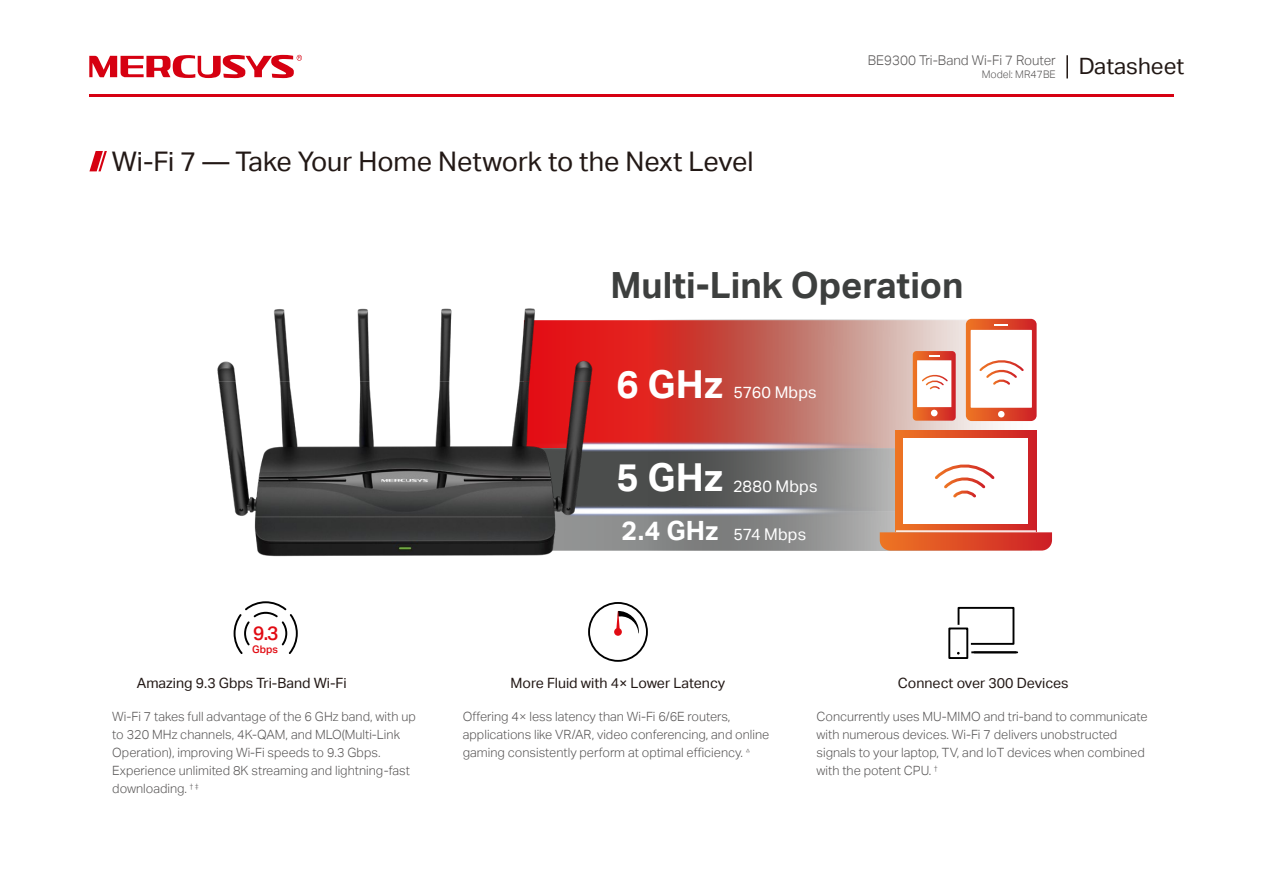
<style>
.page{position:relative;width:1263px;height:893px;background:#fff}
.page>*{position:absolute;margin:0;border:0;box-sizing:border-box;transform-origin:0 0}
.t1{font:38.55px "TP Link Aktiv Bold";letter-spacing:.005em;color:#fff}
.t2{font:36.15px "TP Link Aktiv Bold";color:#3d3f3e}
.t3{font:27px "TP Link Aktiv Regular";color:#221815}
.t4{font:26.55px "TP Link Aktiv Bold";color:#fff}
.t5{font:500 19.5px "Aktiv Grotesk Trial";color:#e10b13}
.t6{font:16.2px "TP Link Aktiv Regular";letter-spacing:.01em;color:#fff}
.t7{font:14.25px "TP Link Aktiv Regular";color:#221815}
.t8{font:13.5px "TP Link Aktiv Light";color:#595757}
.t9{font:12.75px/18px "TP Link Aktiv Light";color:#595757}
.t10{font:10.5px "TP Link Aktiv Light";color:#595757}
.t11{font:500 10.5px "Aktiv Grotesk Trial";color:#e10b13}
</style>
<div class="page">
<svg style="left:89px;top:55px;width:213px;height:23px"></svg>
<hr style="left:89px;top:94px;width:1085px;height:2px;background:#d60011">
<svg style="left:89px;top:151px;width:18px;height:20px"></svg>
<hr style="left:1066px;top:55px;width:2px;height:23px;background:#221815">
<svg style="left:679px;top:319px;width:354px;height:232px;background:#c0847d"></svg>
<div style="left:895px;top:431px;width:141px;height:101px;background:linear-gradient(to right,#ee7623,#cd1f27)"></div>
<div style="left:903px;top:438px;width:125px;height:86px;background:#fff"></div>
<svg style="left:880px;top:532px;width:172px;height:19px;background:#dd512e"></svg>
<hr style="left:896px;top:530px;width:139px;height:2px;background:#fff">
<svg style="left:935px;top:464px;width:60px;height:34px"></svg>
<svg style="left:966px;top:319px;width:71px;height:102px"></svg>
<svg style="left:913px;top:351px;width:43px;height:70px"></svg>
<img style="left:679px;top:441px;width:209px;height:75px">
<img style="left:217px;top:308px;width:462px;height:249px">
<svg style="left:957px;top:606px;width:58px;height:40px"></svg>
<div style="left:948px;top:627px;width:20px;height:32px;border:2px solid #000"></div>
<hr style="left:972px;top:651px;width:43px;height:2px;background:#000">
<hr style="left:974px;top:651px;width:43px;height:2px;background:#000">
<svg style="left:234px;top:601px;width:64px;height:53px"></svg>
<svg style="left:588px;top:602px;width:60px;height:60px"></svg>
<h3 class="t3" style="left:112px;top:146px;width:643px">Wi-Fi 7 — Take Your Home Network to the Next Level</h3>
<p class="t8" style="left:868px;top:52px;width:190px">BE9300 Tri-Band Wi-Fi 7 Router</p>
<p class="t10" style="left:982px;top:68px;width:204px">Model: MR47BE <sup>Datasheet</sup></p>
<h2 class="t2" style="left:610px;top:264px;width:354px">Multi-Link Operation</h2>
<h3 class="t5" style="left:253px;top:622px;width:27px">9.3</h3>
<p class="t11" style="left:252px;top:643px;width:27px">Gbps</p>
<h1 class="t1" style="left:616px;top:362px;width:109px">6 GHz</h1>
<p class="t6" style="left:733px;top:383px;width:85px">5760 Mbps</p>
<h1 class="t1" style="left:616px;top:455px;width:109px">5 GHz</h1>
<h3 class="t4" style="left:621px;top:515px;width:99px">2.4 GHz</h3>
<p class="t6" style="left:733px;top:477px;width:86px">2880 Mbps</p>
<p class="t6" style="left:733px;top:525px;width:74px">574 Mbps</p>
<p class="t7" style="left:137px;top:674px;width:211px">Amazing 9.3 Gbps Tri-Band Wi-Fi</p>
<p class="t7" style="left:898px;top:674px;width:172px">Connect over 300 Devices</p>
<p class="t9" style="left:112px;top:707px;width:305px">Wi-Fi 7 takes full advantage of the 6 GHz band, with up to 320 MHz channels, 4K-QAM, and MLO(Multi-Link Operation), improving Wi-Fi speeds to 9.3 Gbps.<br>Experience unlimited 8K streaming and lightning-fast downloading. <sup>†</sup> <sup>‡</sup></p>
<p class="t7" style="left:511px;top:674px;width:216px">More Fluid with 4× Lower Latency</p>
<p class="t9" style="left:463px;top:707px;width:308px">Offering 4× less latency than Wi-Fi 6/6E routers, applications like VR/AR, video conferencing, and online gaming consistently perform at optimal efficiency. <sup>△</sup></p>
<p class="t9" style="left:816px;top:707px;width:333px">Concurrently uses MU-MIMO and tri-band to communicate with numerous devices. Wi-Fi 7 delivers unobstructed signals to your laptop, TV, and IoT devices when combined with the potent CPU. <sup>†</sup></p>
</div>
